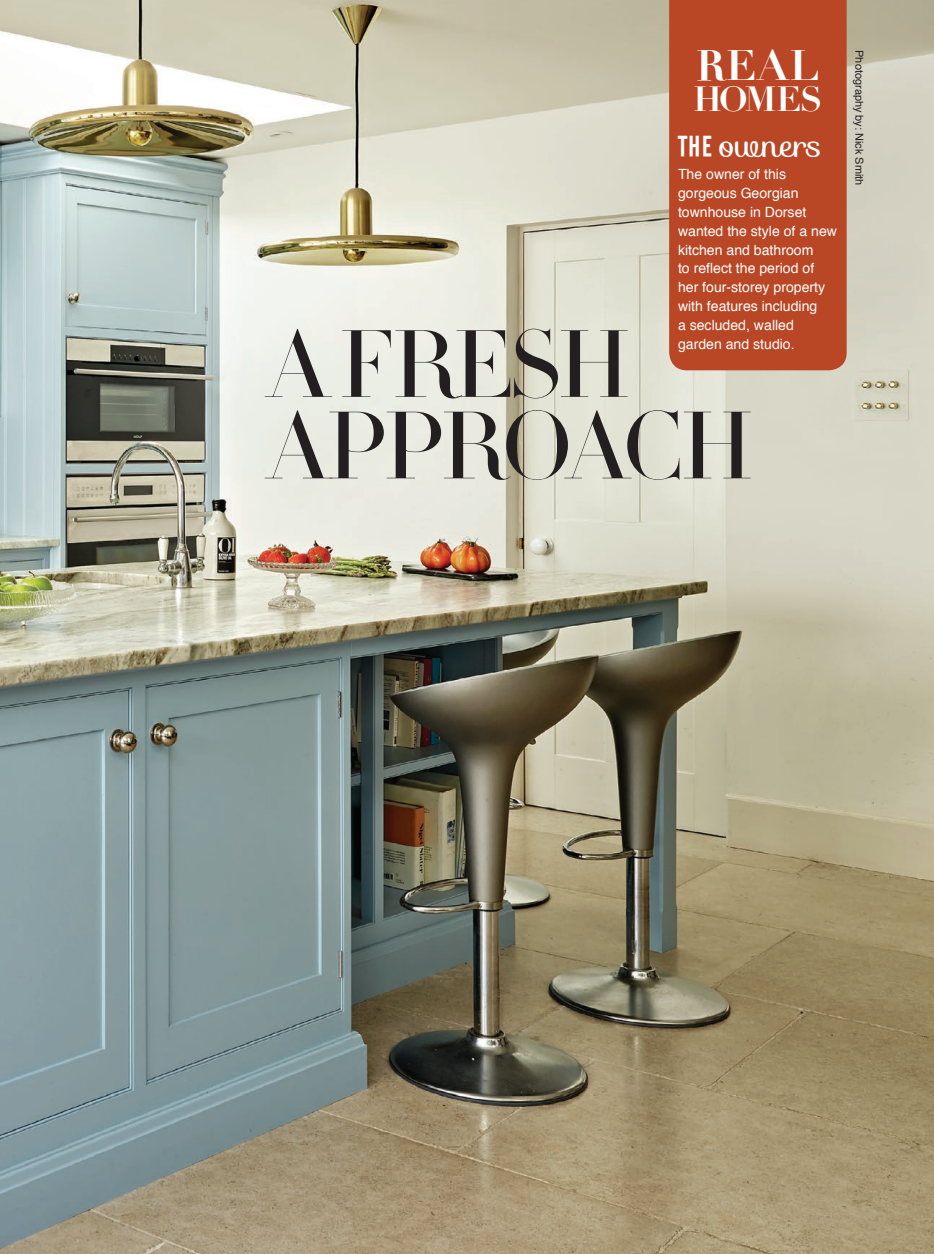
<style>
.page{position:relative;width:934px;height:1254px;background:#fff}
.page>*{position:absolute;margin:0;border:0;box-sizing:border-box;transform-origin:0 0}
.t1{font:93.9px/81.4px "Didot HTF L64 Light";letter-spacing:-.04em;color:#231f20}
.t2{font:700 41.7px "Didot";color:#fff}
.t3{font:34.5px "Sofia";color:#fff}
.t4{font:700 34.2px "Didot";letter-spacing:-.055em;color:#fff}
.t5{font:14.1px/18.8px "Helvetica";color:#fff}
.t6{font:10.95px "Helvetica";color:#231f20}
.s1{font-family:"Cafeta";font-size:28.2px}
</style>
<div class="page">
<img style="left:0;top:0;width:934px;height:1253px">
<div style="left:669px;top:0;width:177px;height:370px;background:#b94725"></div>
<p class="t2" style="left:696px;top:39px;width:125px">REAL</p>
<p class="t4" style="left:693px;top:77px;width:130px">HOMES</p>
<p class="t3" style="left:678px;top:117px;width:145px"><span class="s1">THE</span> owners</p>
<p class="t5" style="left:678px;top:165px;width:160px">The owner of this gorgeous Georgian townhouse in Dorset wanted the style of a new kitchen and bathroom<br>to reflect the period of her four-storey property with features including<br>a secluded, walled garden and studio.</p>
<p class="t1" style="left:267px;top:329px;width:489px">A FRESH<br>APPROACH</p>
<p class="t6" style="left:867px;top:50px;width:137px;rotate:90deg">Photography by: Nick Smith</p>
</div>
